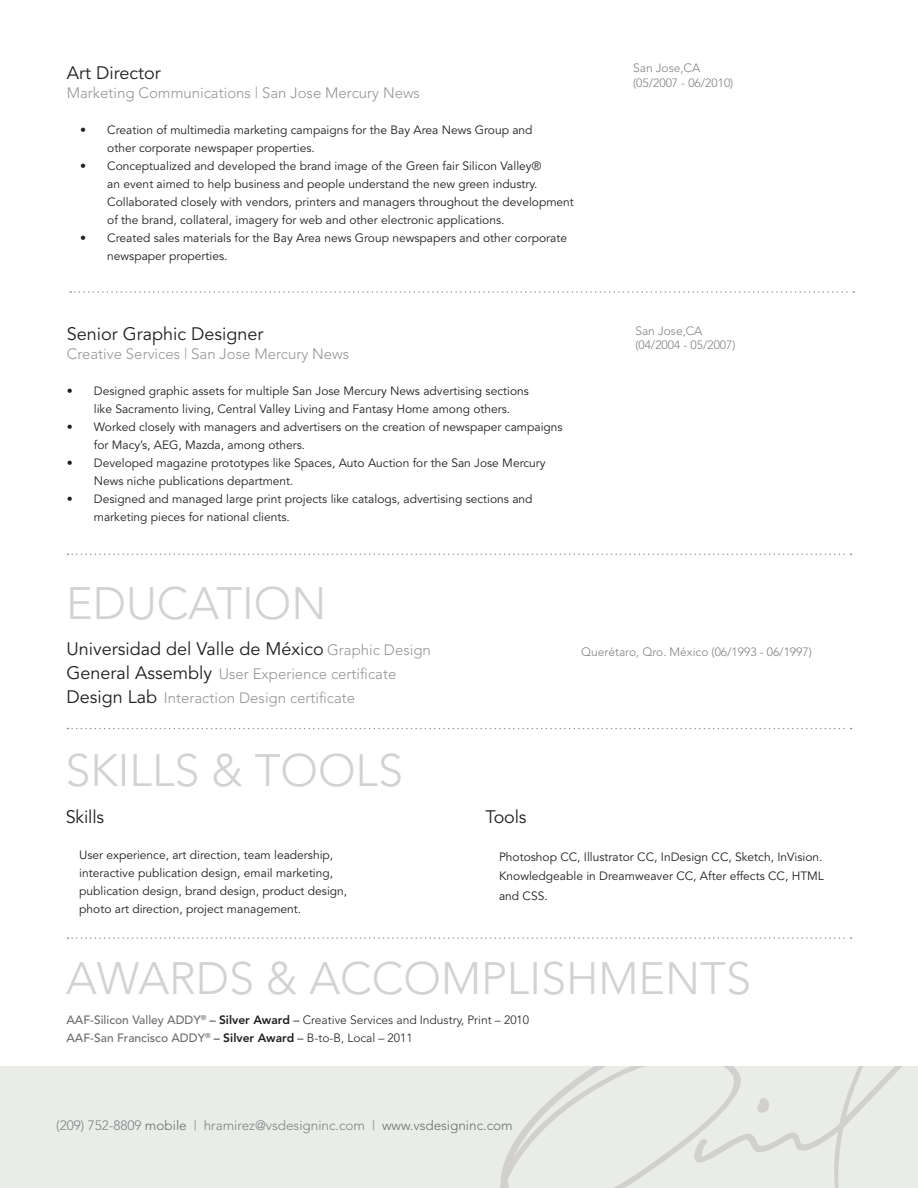
<style>
.page{position:relative;width:918px;height:1188px;background:#fff}
.page>*{position:absolute;margin:0;border:0;box-sizing:border-box;transform-origin:0 0}
.t1{font:300 45px "Avenir";color:#d1d2d4}
.t2{font:18px "Avenir";color:#231f20}
.t3{font:300 15px/24px "Avenir";color:#939598}
.t4{font:300 13.5px "Avenir";color:#808285}
.t5{font:12px/18px "Avenir";color:#231f20}
.t6{font:300 12px/18px "Avenir";color:#231f20}
.t7{font:300 12px/14.4px "Avenir";color:#808285}
.s1{font-weight:300;font-size:15px;color:#939598}
.s2{font-weight:400;font-size:18px;color:#231f20}
.s3{font-weight:500;color:#6c6d70}
.s4{font-weight:400}
.s5{font-weight:800}
.s6{color:#6c6d70}
</style>
<div class="page">
<svg style="left:70px;top:291px;width:784px;height:2px"></svg>
<svg style="left:68px;top:554px;width:784px;height:1px"></svg>
<svg style="left:67px;top:728px;width:785px;height:1px"></svg>
<div style="left:0;top:1066px;width:918px;height:122px;background:#eaece8"></div>
<svg style="left:500px;top:1066px;width:402px;height:122px"></svg>
<svg style="left:68px;top:937px;width:784px;height:2px"></svg>
<h2 class="t2" style="left:67px;top:62px;width:95px">Art Director</h2>
<p class="t3" style="left:67px;top:81px;width:355px">Marketing Communications | San Jose Mercury News</p>
<p class="t5" style="left:107px;top:121px;width:427px;text-indent:-27px">• Creation of multimedia marketing campaigns for the Bay Area News Group and other corporate newspaper properties.</p>
<p class="t5" style="left:107px;top:157px;width:468px;text-indent:-27px">• Conceptualized and developed the brand image of the Green fair Silicon Valley®<br>an event aimed to help business and people understand the new green industry.<br>Collaborated closely with vendors, printers and managers throughout the development of the brand, collateral, imagery for web and other electronic applications.</p>
<p class="t5" style="left:107px;top:229px;width:461px;text-indent:-27px">• Created sales materials for the Bay Area news Group newspapers and other corporate newspaper properties.</p>
<h2 class="t2" style="left:67px;top:323px;width:198px">Senior Graphic Designer</h2>
<p class="t3" style="left:67px;top:342px;width:284px">Creative Services | San Jose Mercury News</p>
<p class="t5" style="left:94px;top:382px;width:437px;text-indent:-27px">• Designed graphic assets for multiple San Jose Mercury News advertising sections like Sacramento living, Central Valley Living and Fantasy Home among others.</p>
<p class="t5" style="left:94px;top:418px;width:470px;text-indent:-27px">• Worked closely with managers and advertisers on the creation of newspaper campaigns for Macy’s, AEG, Mazda, among others.</p>
<p class="t5" style="left:94px;top:454px;width:453px;text-indent:-27px">• Developed magazine prototypes like Spaces, Auto Auction for the San Jose Mercury<br>News niche publications department.</p>
<p class="t5" style="left:94px;top:490px;width:440px;text-indent:-27px">• Designed and managed large print projects like catalogs, advertising sections and marketing pieces for national clients.</p>
<h1 class="t1" style="left:66px;top:577px;width:262px">EDUCATION</h1>
<p class="t7" style="left:633px;top:61px;width:102px">San Jose,CA (05/2007 - 06/2010)</p>
<p class="t7" style="left:635px;top:324px;width:102px">San Jose,CA (04/2004 - 05/2007)</p>
<h2 class="t2" style="left:67px;top:639px;width:366px">Universidad del Valle de México <span class="s1">Graphic Design</span></h2>
<p class="t3" style="left:67px;top:662px;width:331px"><span class="s2">General Assembly</span> User Experience certificate<br><span class="s2">Design Lab</span> Interaction Design certificate</p>
<h1 class="t1" style="left:65px;top:744px;width:339px">SKILLS &amp; TOOLS</h1>
<h2 class="t2" style="left:66px;top:807px;width:40px">Skills</h2>
<p class="t5" style="left:79px;top:847px;width:269px">User experience, art direction, team leadership, interactive publication design, email marketing, publication design, brand design, product design, photo art direction, project management.</p>
<p class="t7" style="left:581px;top:645px;width:232px">Querétaro, Qro. México (06/1993 - 06/1997)</p>
<h2 class="t2" style="left:486px;top:807px;width:42px">Tools</h2>
<p class="t5" style="left:499px;top:847px;width:326px;line-height:19.5px;text-align:justify">Photoshop CC, Illustrator CC, InDesign CC, Sketch, InVision.<br>Knowledgeable in Dreamweaver CC, After effects CC, HTML and CSS.</p>
<h1 class="t1" style="left:66px;top:952px;width:687px">AWARDS &amp; ACCOMPLISHMENTS</h1>
<p class="t6" style="left:67px;top:1011px;width:464px"><span class="s3">AAF-Silicon Valley ADDY</span><sup>®</sup> <span class="s4">–</span> <span class="s5">Silver Award</span> <span class="s4">–</span> Creative Services and Industry, Print – 2010<br><span class="s3">AAF-San Francisco ADDY</span><sup>®</sup> <span class="s4">–</span> <span class="s5">Silver Award</span> <span class="s4">–</span> B-to-B, Local – 2011</p>
<p class="t4" style="left:56px;top:1117px;width:458px">(209) 752-8809 <span class="s6">mobile</span> | hramirez@vsdesigninc.com | <span class="s6">www.vsdesigninc.com</span></p>
</div>
